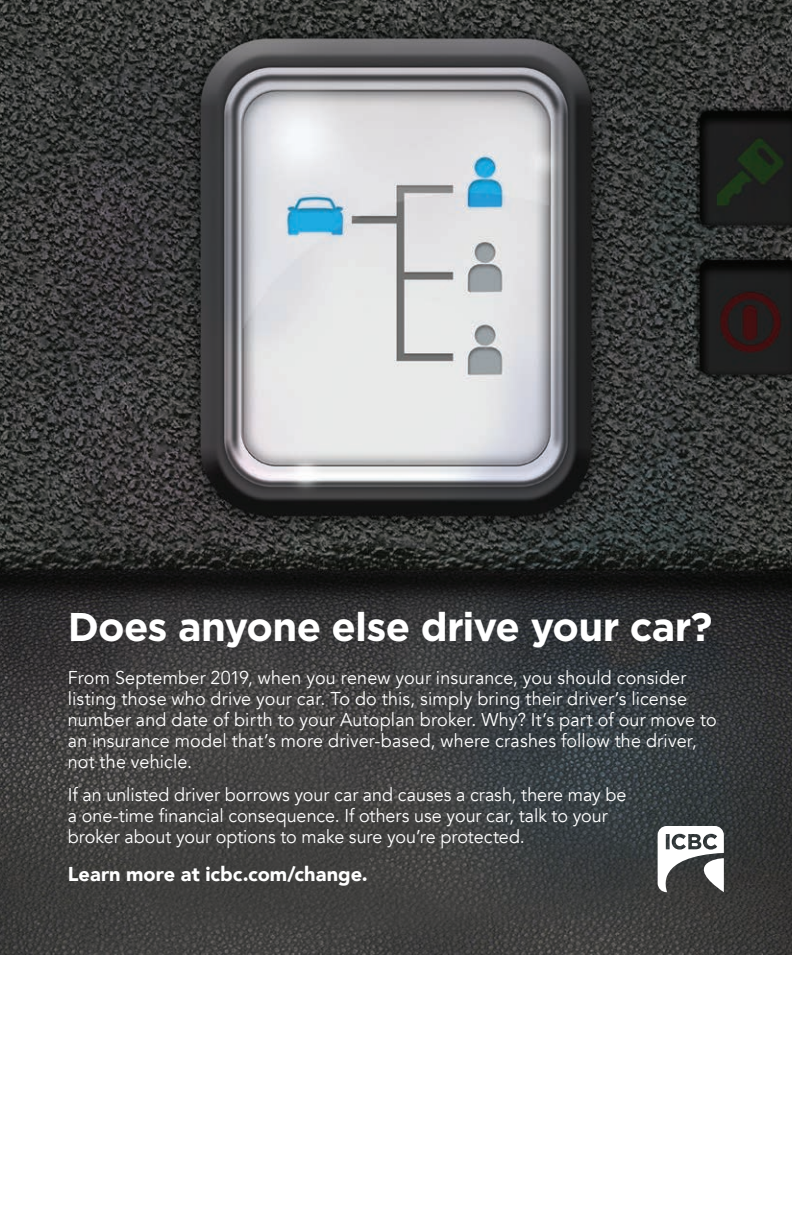
<style>
.page{position:relative;width:792px;height:1224px;background:#fff}
.page>*{position:absolute;margin:0;border:0;box-sizing:border-box;transform-origin:0 0}
.t1{font:700 40px "Gotham";letter-spacing:-.02em;color:#fff}
.t2{font:900 20px "Avenir";color:#fff}
.t3{font:18.4px/21px "Avenir";letter-spacing:.005em;color:#fff}
</style>
<div class="page">
<img style="left:0;top:0;width:792px;height:954px">
<svg style="left:658px;top:826px;width:66px;height:66px"></svg>
<h1 class="t1" style="left:68px;top:600px;width:646px">Does anyone else drive your car?</h1>
<p class="t3" style="left:68px;top:668px;width:651px">From September 2019, when you renew your insurance, you should consider listing those who drive your car. To do this, simply bring their driver’s license number and date of birth to your Autoplan broker. Why? It’s part of our move to an insurance model that’s more driver-based, where crashes follow the driver, not the vehicle.</p>
<p class="t3" style="left:68px;top:785px;width:560px">If an unlisted driver borrows your car and causes a crash, there may be a one-time financial consequence. If others use your car, talk to your broker about your options to make sure you’re protected.</p>
<p class="t2" style="left:68px;top:857px;width:301px">Learn more at icbc.com/change.</p>
</div>
